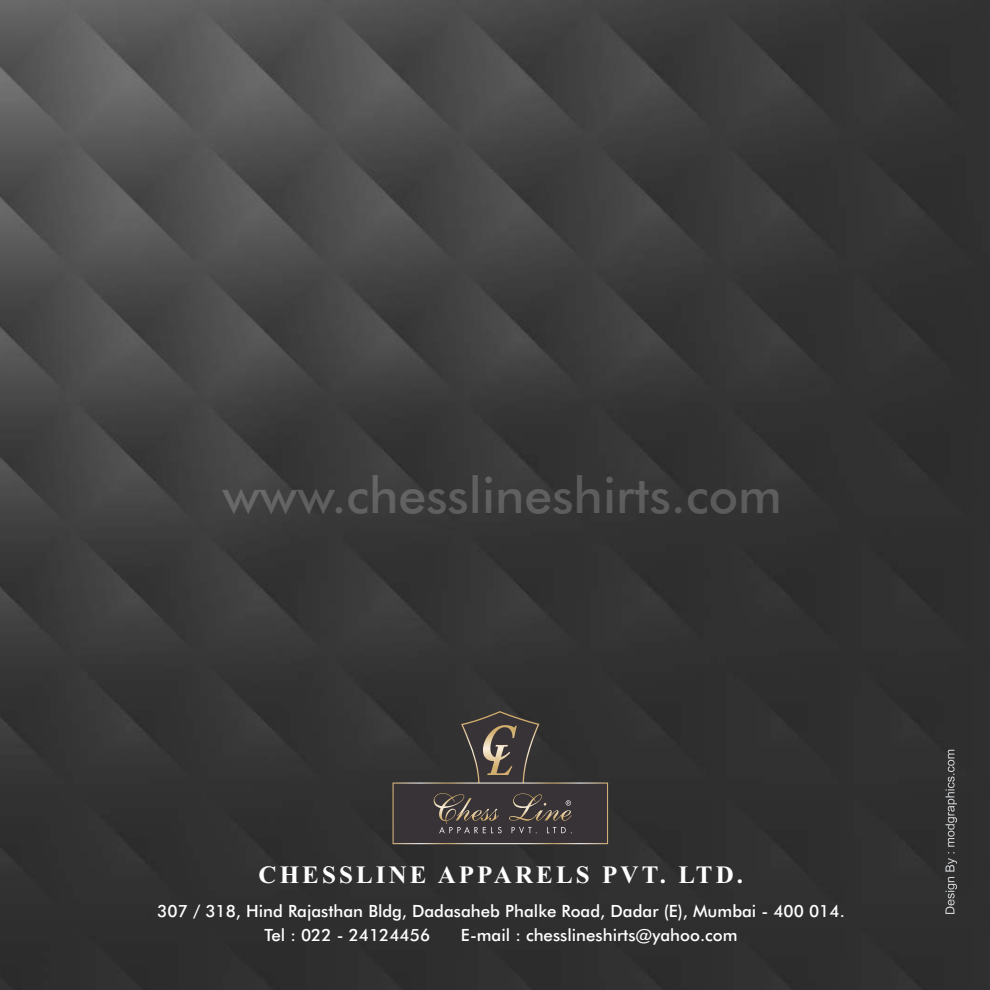
<style>
.page{position:relative;width:990px;height:990px;background:#fff}
.page>*{position:absolute;margin:0;border:0;box-sizing:border-box;transform-origin:0 0}
.t1{font:500 50px "Futura BT";color:rgb(255 255 255/.2)}
.t2{font:700 25px "Times New Roman";letter-spacing:.125em;color:#fff}
.t3{font:500 16.88px/24.2px "Futura BT";color:#fff}
</style>
<div class="page">
<img style="left:0;top:0;width:990px;height:990px">
<svg style="left:393px;top:710px;width:215px;height:134px;background:#413d3b"></svg>
<svg style="left:945px;top:750px;width:12px;height:164px;background:#525353"></svg>
<h1 class="t1" style="left:222px;top:475px;width:561px">www.chesslineshirts.com</h1>
<h2 class="t2" style="left:258px;top:866px;width:486px">CHESSLINE APPARELS PVT. LTD.</h2>
<p class="t3" style="left:265px;top:901px;width:582px;text-indent:-107px">307 / 318, Hind Rajasthan Bldg, Dadasaheb Phalke Road, Dadar (E), Mumbai - 400 014.<br>Tel : 022 - 24124456</p>
<p class="t3" style="left:461px;top:925px;width:278px">E-mail : chesslineshirts@yahoo.com</p>
</div>
